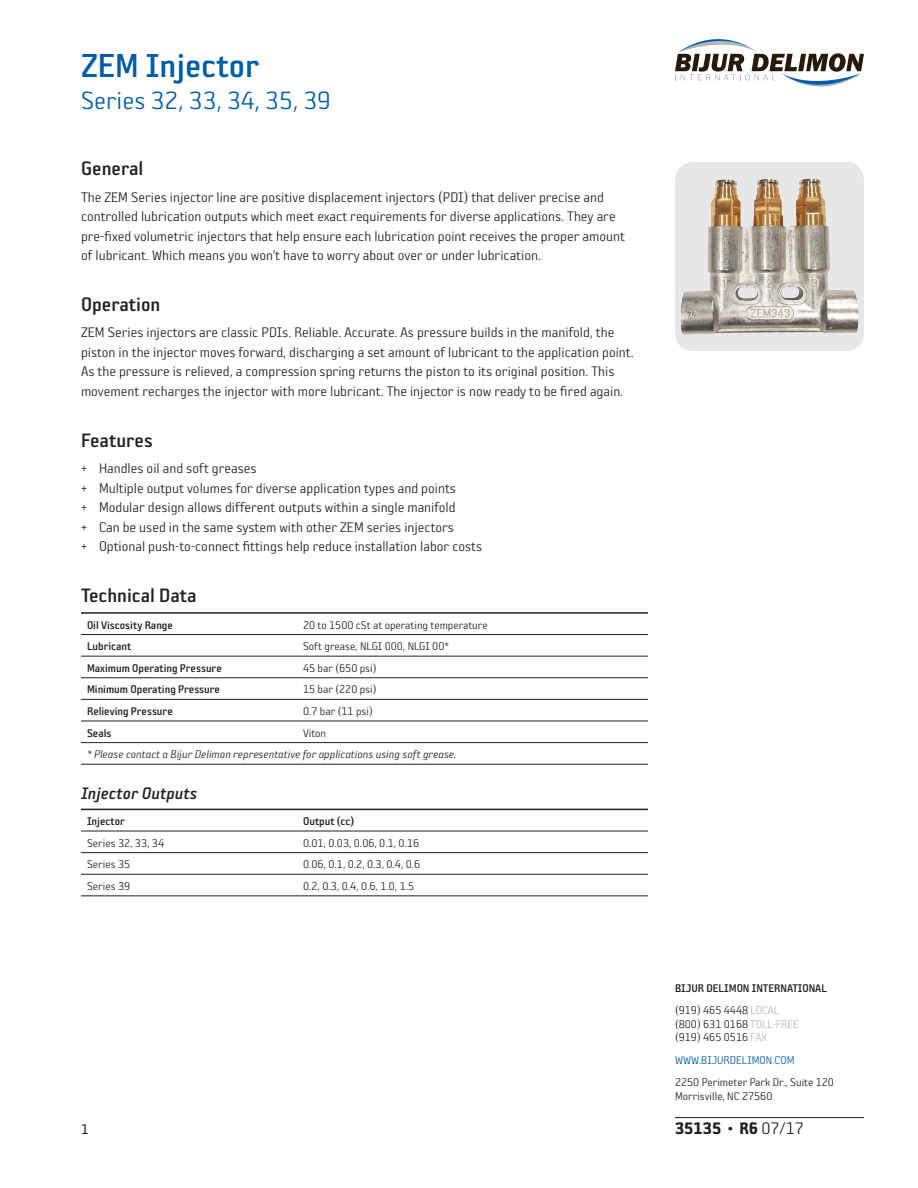
<style>
.page{position:relative;width:918px;height:1188px;background:#fff}
.page>*{position:absolute;margin:0;border:0;box-sizing:border-box;transform-origin:0 0}
.t1{font:36px "Sophisto C Gauge";color:#015dab}
.t2{font:27px "Sophisto A Gauge";color:#015dab}
.t3{font:21px "Sophisto C Gauge";color:#231f20}
.t4{font:18px "Sophisto C Italic";color:#231f20}
.t5{font:18px "Sophisto E Gauge";color:#231f20}
.t6{font:15px/19.5px "Sophisto A Gauge";color:#231f20}
.t7{font:15px "Sophisto B Gauge";color:#231f20}
.t8{font:12px/13.5px "Sophisto A Gauge";color:#231f20}
.t9{font:12px "Sophisto C Gauge";color:#231f20}
.t10{font:12px "Sophisto A Italic";color:#231f20}
.t11{font:12px "Sophisto A Gauge";color:#015dab}
.s1{color:#b2b7bb}
.s2{font-family:"Sophisto A Gauge"}
</style>
<div class="page">
<hr style="left:675px;top:1117px;width:189px;height:1px;background:#231f20">
<svg style="left:675px;top:39px;width:189px;height:48px"></svg>
<hr style="left:81px;top:612px;width:216px;height:2px;background:#231f20">
<hr style="left:81px;top:634px;width:216px;height:1px;background:#231f20">
<hr style="left:81px;top:656px;width:216px;height:1px;background:#231f20">
<hr style="left:81px;top:678px;width:216px;height:1px;background:#231f20">
<hr style="left:81px;top:699px;width:216px;height:1px;background:#231f20">
<hr style="left:81px;top:721px;width:216px;height:1px;background:#231f20">
<hr style="left:81px;top:742px;width:216px;height:1px;background:#231f20">
<hr style="left:81px;top:764px;width:216px;height:1px;background:#231f20">
<hr style="left:297px;top:764px;width:351px;height:1px;background:#231f20">
<hr style="left:297px;top:656px;width:351px;height:1px;background:#231f20">
<hr style="left:297px;top:678px;width:351px;height:1px;background:#231f20">
<hr style="left:297px;top:699px;width:351px;height:1px;background:#231f20">
<hr style="left:297px;top:721px;width:351px;height:1px;background:#231f20">
<hr style="left:297px;top:742px;width:351px;height:1px;background:#231f20">
<hr style="left:297px;top:612px;width:351px;height:2px;background:#231f20">
<hr style="left:297px;top:634px;width:351px;height:1px;background:#231f20">
<hr style="left:81px;top:809px;width:216px;height:1px;background:#231f20">
<hr style="left:81px;top:831px;width:216px;height:1px;background:#231f20">
<hr style="left:81px;top:852px;width:216px;height:1px;background:#231f20">
<hr style="left:81px;top:874px;width:216px;height:1px;background:#231f20">
<hr style="left:81px;top:896px;width:216px;height:1px;background:#231f20">
<hr style="left:297px;top:852px;width:351px;height:1px;background:#231f20">
<hr style="left:297px;top:874px;width:351px;height:1px;background:#231f20">
<hr style="left:297px;top:896px;width:351px;height:1px;background:#231f20">
<hr style="left:297px;top:809px;width:351px;height:1px;background:#231f20">
<hr style="left:297px;top:831px;width:351px;height:1px;background:#231f20">
<img style="left:675px;top:162px;width:189px;height:189px">
<h1 class="t1" style="left:81px;top:45px;width:180px">ZEM Injector</h1>
<h2 class="t2" style="left:81px;top:85px;width:251px">Series 32, 33, 34, 35, 39</h2>
<h3 class="t3" style="left:81px;top:157px;width:64px">General</h3>
<p class="t6" style="left:81px;top:187px;width:546px">The ZEM Series injector line are positive displacement injectors (PDI) that deliver precise and controlled lubrication outputs which meet exact requirements for diverse applications. They are pre-fixed volumetric injectors that help ensure each lubrication point receives the proper amount of lubricant. Which means you won’t have to worry about over or under lubrication.</p>
<h3 class="t3" style="left:81px;top:293px;width:81px">Operation</h3>
<p class="t6" style="left:81px;top:323px;width:554px">ZEM Series injectors are classic PDIs. Reliable. Accurate. As pressure builds in the manifold, the piston in the injector moves forward, discharging a set amount of lubricant to the application point.<br>As the pressure is relieved, a compression spring returns the piston to its original position. This movement recharges the injector with more lubricant. The injector is now ready to be fired again.</p>
<h3 class="t3" style="left:81px;top:428px;width:73px">Features</h3>
<p class="t6" style="left:81px;top:458px;width:403px">+ Handles oil and soft greases<br>+ Multiple output volumes for diverse application types and points<br>+ Modular design allows different outputs within a single manifold<br>+ Can be used in the same system with other ZEM series injectors<br>+ Optional push-to-connect fittings help reduce installation labor costs</p>
<h3 class="t3" style="left:81px;top:584px;width:117px">Technical Data</h3>
<p class="t9" style="left:87px;top:618px;width:87px">Oil Viscosity Range</p>
<p class="t8" style="left:303px;top:618px;width:186px">20 to 1500 cSt at operating temperature</p>
<p class="t9" style="left:87px;top:640px;width:46px">Lubricant</p>
<p class="t8" style="left:303px;top:639px;width:148px">Soft grease, NLGI 000, NLGI 00*</p>
<p class="t9" style="left:87px;top:661px;width:136px">Maximum Operating Pressure</p>
<p class="t8" style="left:303px;top:661px;width:75px">45 bar (650 psi)</p>
<p class="t9" style="left:87px;top:683px;width:135px">Minimum Operating Pressure</p>
<p class="t8" style="left:303px;top:683px;width:75px">15 bar (220 psi)</p>
<p class="t9" style="left:87px;top:704px;width:87px">Relieving Pressure</p>
<p class="t8" style="left:303px;top:704px;width:71px">0.7 bar (11 psi)</p>
<p class="t9" style="left:87px;top:726px;width:26px">Seals</p>
<p class="t8" style="left:303px;top:726px;width:25px">Viton</p>
<p class="t10" style="left:87px;top:748px;width:371px">* Please contact a Bijur Delimon representative for applications using soft grease.</p>
<p class="t4" style="left:81px;top:783px;width:118px">Injector Outputs</p>
<p class="t9" style="left:87px;top:814px;width:39px">Injector</p>
<p class="t9" style="left:303px;top:814px;width:53px">Output (cc)</p>
<p class="t8" style="left:87px;top:836px;width:79px">Series 32, 33, 34</p>
<p class="t8" style="left:303px;top:836px;width:118px">0.01, 0.03, 0.06, 0.1, 0.16</p>
<p class="t8" style="left:87px;top:857px;width:45px">Series 35</p>
<p class="t8" style="left:303px;top:857px;width:119px">0.06, 0.1, 0.2, 0.3, 0.4, 0.6</p>
<p class="t8" style="left:87px;top:879px;width:45px">Series 39</p>
<p class="t8" style="left:303px;top:879px;width:113px">0.2, 0.3, 0.4, 0.6, 1.0, 1.5</p>
<p class="t9" style="left:675px;top:981px;width:153px">BIJUR DELIMON INTERNATIONAL</p>
<p class="t8" style="left:675px;top:1003px;width:125px">(919) 465 4448 <span class="s1">LOCAL </span>(800) 631 0168 <span class="s1">TOLL-FREE </span>(919) 465 0516 <span class="s1">FAX</span></p>
<p class="t11" style="left:675px;top:1053px;width:121px">WWW.BIJURDELIMON.COM</p>
<p class="t8" style="left:675px;top:1075px;width:161px">2250 Perimeter Park Dr., Suite 120<br>Morrisville, NC 27560</p>
<p class="t7" style="left:81px;top:1121px;width:9px">1</p>
<p class="t5" style="left:675px;top:1118px;width:131px">35135 • R6 <span class="s2">07/17</span></p>
</div>
